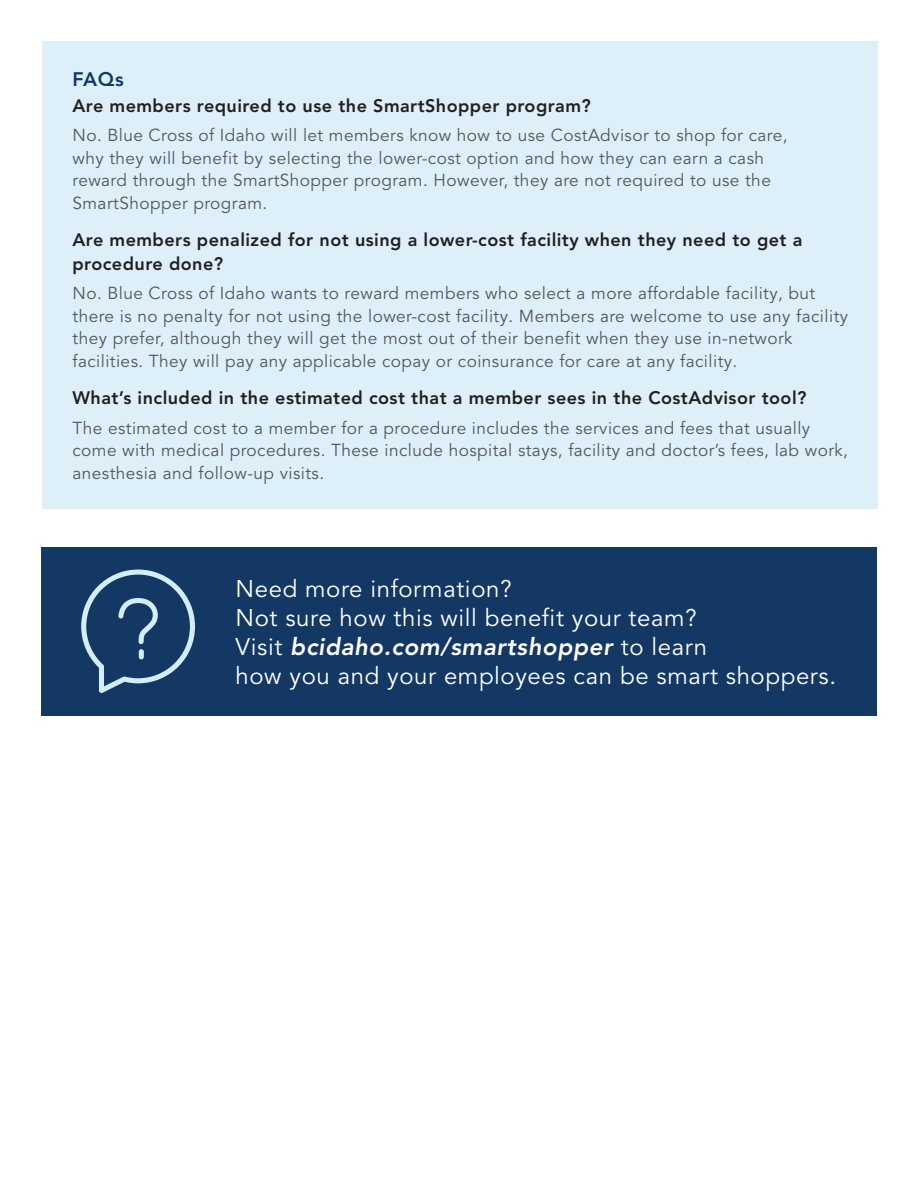
<style>
.page{position:relative;width:918px;height:1188px;background:#fff}
.page>*{position:absolute;margin:0;border:0;box-sizing:border-box;transform-origin:0 0}
.Page_Header{font:24px/28.8px "Avenir LT Pro";letter-spacing:.025em;color:#fff}
.Headline{font:800 19.5px "Avenir LT Pro";color:#133863}
.Page_Sub_Header{font:800 18px/24px "Avenir LT Pro";letter-spacing:.025em;color:#231f20}
.Body_Copy{font:17.25px/22.5px "Avenir LT Pro";letter-spacing:.025em;color:#525759}
.s1{font-weight:800;font-style:italic}
</style>
<div class="page">
<div style="left:43px;top:41px;width:835px;height:468px;background:#ddf0fa"></div>
<div style="left:41px;top:547px;width:836px;height:169px;background:#133863"></div>
<svg style="left:81px;top:570px;width:114px;height:123px"></svg>
<div style="left:139px;top:649px;width:5px;height:10px;background:#d4edfa;border-radius:3px"></div>
<p class="Headline" style="left:73px;top:68px;width:53px">FAQs</p>
<p class="Page_Sub_Header" style="left:73px;top:94px;width:520px">Are members required to use the SmartShopper program?</p>
<p class="Body_Copy" style="left:73px;top:124px;width:716px">No. Blue Cross of Idaho will let members know how to use CostAdvisor to shop for care, why they will benefit by selecting the lower-cost option and how they can earn a cash reward through the SmartShopper program. However, they are not required to use the SmartShopper program.</p>
<p class="Page_Sub_Header" style="left:73px;top:228px;width:732px">Are members penalized for not using a lower-cost facility when they need to get a procedure done?</p>
<p class="Body_Copy" style="left:73px;top:282px;width:777px">No. Blue Cross of Idaho wants to reward members who select a more affordable facility, but there is no penalty for not using the lower-cost facility. Members are welcome to use any facility they prefer, although they will get the most out of their benefit when they use in-network facilities. They will pay any applicable copay or coinsurance for care at any facility.</p>
<p class="Page_Sub_Header" style="left:73px;top:386px;width:736px">What’s included in the estimated cost that a member sees in the CostAdvisor tool?</p>
<p class="Body_Copy" style="left:73px;top:417px;width:777px">The estimated cost to a member for a procedure includes the services and fees that usually come with medical procedures. These include hospital stays, facility and doctor’s fees, lab work, anesthesia and follow-up visits.</p>
<p class="Page_Header" style="left:236px;top:575px;width:602px">Need more information?<br>Not sure how this will benefit your team?<br>Visit <span class="s1">bcidaho.com/smartshopper</span> to learn<br>how you and your employees can be smart shoppers.</p>
</div>
